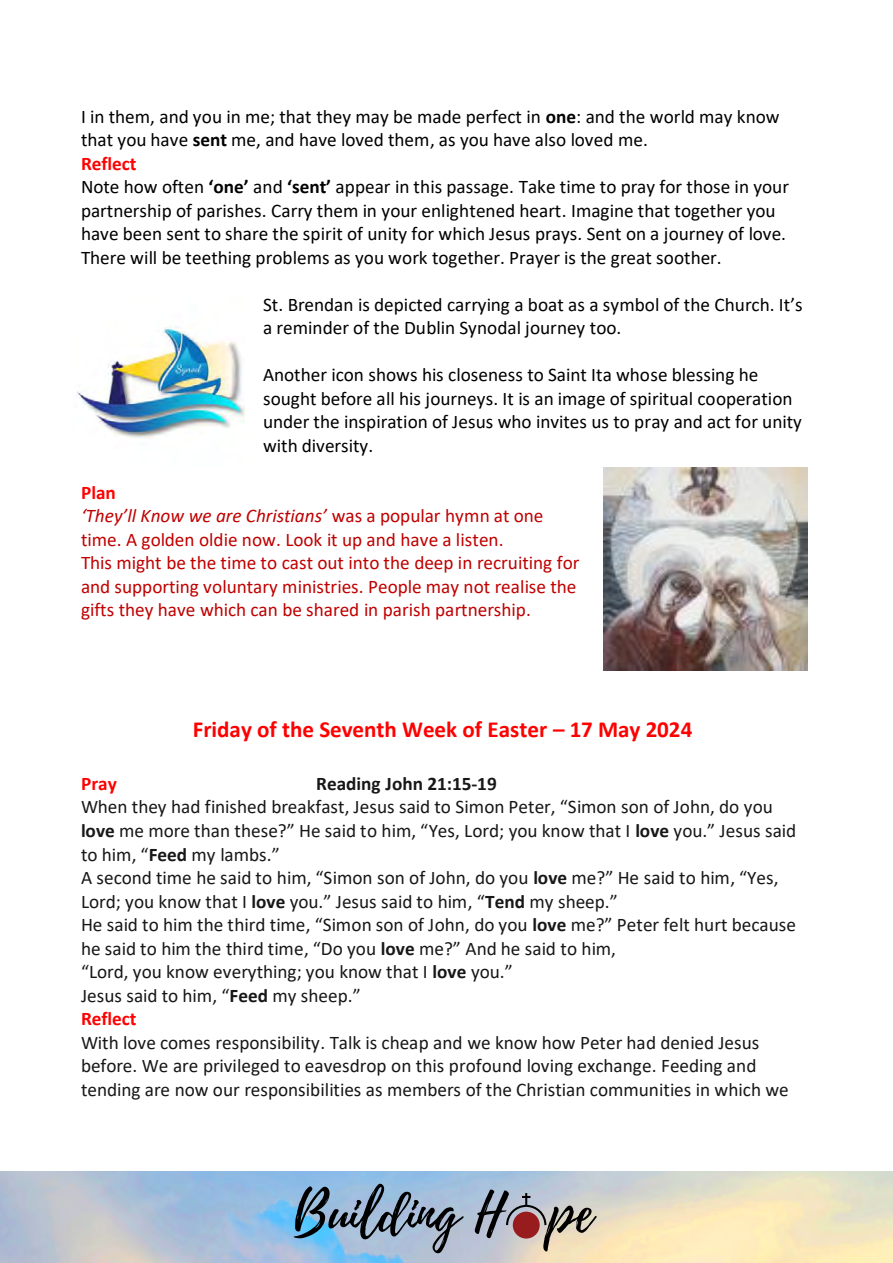
<style>
.page{position:relative;width:893px;height:1263px;background:#fff}
.page>*{position:absolute;margin:0;border:0;box-sizing:border-box;transform-origin:0 0}
.t1{font:700 23.1px "Calibri";letter-spacing:-.005em;color:#f00}
.t2{font:19.2px/23.5px "Calibri";color:#171717}
.t3{font:19.2px/23.5px "Calibri";color:#000}
.t4{font:19.2px/23.5px "Calibri";letter-spacing:-.005em;color:#c00000}
.t5{font:700 19.2px "Calibri";color:#171717}
.t6{font:700 19.2px "Calibri";color:#f00}
.s1{font-weight:700}
.s2{font-weight:700;color:#f00}
.s3{font-style:italic}
</style>
<div class="page">
<img style="left:0;top:1171px;width:893px;height:92px">
<svg style="left:293px;top:1183px;width:304px;height:71px;background:#919dac"></svg>
<img style="left:603px;top:467px;width:204px;height:204px">
<img style="left:77px;top:325px;width:168px;height:113px">
<p class="t3" style="left:81px;top:104px;width:710px">I in them, and you in me; that they may be made perfect in <span class="s1">one</span>: and the world may know that you have <span class="s1">sent</span> me, and have loved them, as you have also loved me.<br><span class="s2">Reflect<br></span>Note how often <span class="s1">‘one’</span> and <span class="s1">‘sent’</span> appear in this passage. Take time to pray for those in your partnership of parishes. Carry them in your enlightened heart. Imagine that together you have been sent to share the spirit of unity for which Jesus prays. Sent on a journey of love.<br>There will be teething problems as you work together. Prayer is the great soother.</p>
<p class="t3" style="left:263px;top:292px;width:541px">St. Brendan is depicted carrying a boat as a symbol of the Church. It’s a reminder of the Dublin Synodal journey too.</p>
<p class="t3" style="left:263px;top:362px;width:540px">Another icon shows his closeness to Saint Ita whose blessing he sought before all his journeys. It is an image of spiritual cooperation under the inspiration of Jesus who invites us to pray and act for unity with diversity.</p>
<p class="t4" style="left:81px;top:480px;width:500px"><span class="s2">Plan<br></span><span class="s3">‘They’ll Know we are Christians’</span> was a popular hymn at one time. A golden oldie now. Look it up and have a listen.<br>This might be the time to cast out into the deep in recruiting for and supporting voluntary ministries. People may not realise the gifts they have which can be shared in parish partnership.</p>
<p class="t1" style="left:193px;top:713px;width:501px">Friday of the Seventh Week of Easter – 17 May 2024</p>
<p class="t6" style="left:81px;top:770px;width:37px">Pray</p>
<p class="t5" style="left:316px;top:770px;width:182px">Reading John 21:15-19</p>
<p class="t2" style="left:81px;top:795px;width:717px">When they had finished breakfast, Jesus said to Simon Peter, “Simon son of John, do you <span class="s1">love</span> me more than these?” He said to him, “Yes, Lord; you know that I <span class="s1">love</span> you.” Jesus said to him, “<span class="s1">Feed</span> my lambs.”<br>A second time he said to him, “Simon son of John, do you <span class="s1">love</span> me?” He said to him, “Yes, Lord; you know that I <span class="s1">love</span> you.” Jesus said to him, “<span class="s1">Tend</span> my sheep.”<br>He said to him the third time, “Simon son of John, do you <span class="s1">love</span> me?” Peter felt hurt because he said to him the third time, “Do you <span class="s1">love</span> me?” And he said to him,<br>“Lord, you know everything; you know that I <span class="s1">love</span> you.”<br>Jesus said to him, “<span class="s1">Feed</span> my sheep.”<br><span class="s2">Reflect</span></p>
<p class="t2" style="left:81px;top:1030px;width:709px">With love comes responsibility. Talk is cheap and we know how Peter had denied Jesus before. We are privileged to eavesdrop on this profound loving exchange. Feeding and tending are now our responsibilities as members of the Christian communities in which we</p>
</div>
